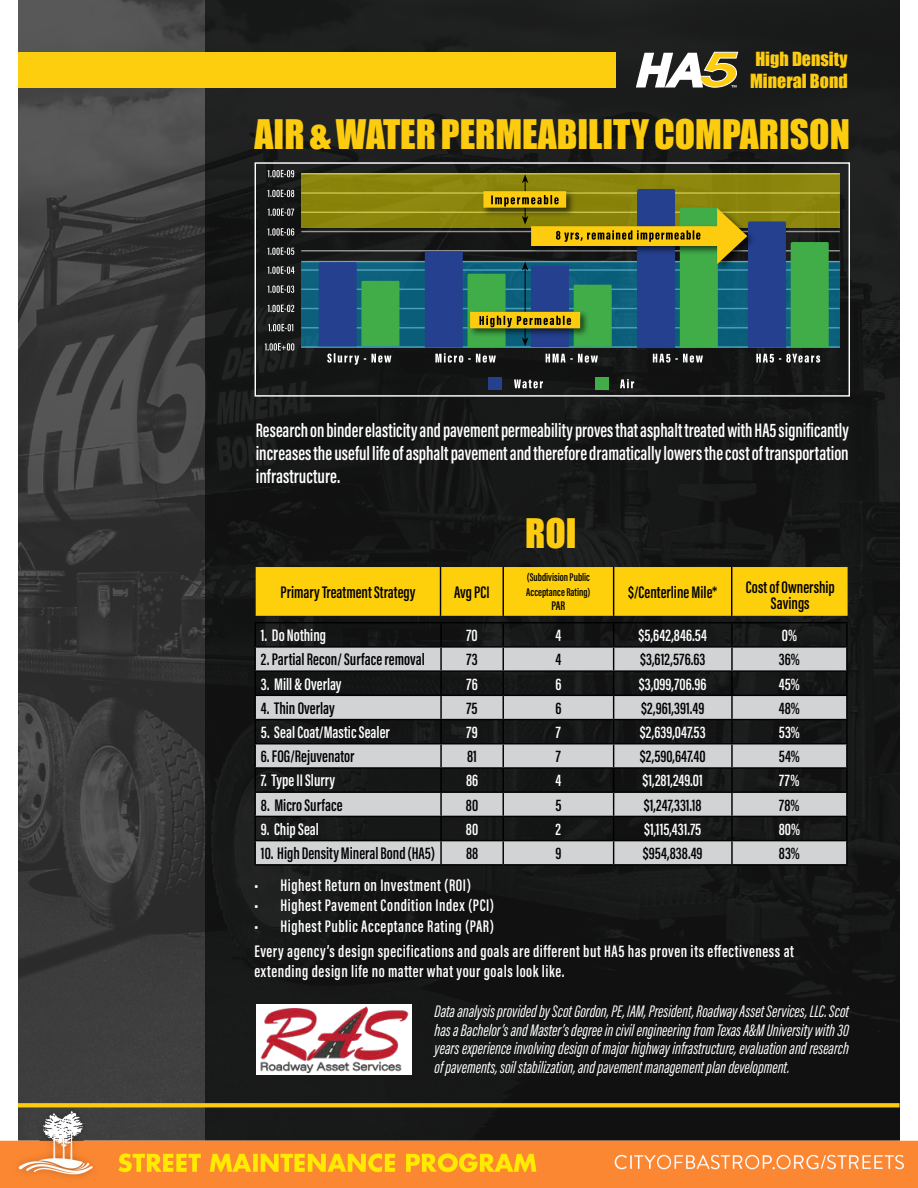
<style>
.page{position:relative;width:918px;height:1188px;background:#fff}
.page>*{position:absolute;margin:0;border:0;box-sizing:border-box;transform-origin:0 0}
.t1{font:37.5px "Impact";color:#fdcc0f}
.t2{font:600 20.1px/23.1px "Acumin Pro Extra Cond";color:#fff;text-align:justify}
.t3{font:17.85px/21.5px "Impact";color:#fdcc0f}
.t4{font:600 17.25px/20.1px "Acumin Pro Extra Cond";letter-spacing:.03em;color:#fff}
.t5{font:17.25px/18.8px "Acumin Variable Concept";color:#fff;text-align:justify}
.t6{font:600 17.25px/15.9px "Acumin Pro Extra Cond";color:#000;text-align:center}
.t7{font:600 17.25px "Acumin Pro Extra Cond";color:#fff}
.t8{font:600 12.9px "Acumin Pro Extra Cond";color:#000}
.t9{font:600 11.55px/14.4px "Acumin Pro Extra Cond";color:#000}
</style>
<div class="page">
<img style="left:0;top:0;width:918px;height:1188px">
<p class="t3" style="left:750px;top:48px;width:99px">High Density<br>Mineral Bond</p>
<p class="t1" style="left:255px;top:106px;width:597px">AIR &amp; WATER PERMEABILITY COMPARISON</p>
<p class="t2" style="left:256px;top:419px;width:595px">Research on binder elasticity and pavement permeability proves that asphalt treated with HA5 significantly increases the useful life of asphalt pavement and therefore dramatically lowers the cost of transportation infrastructure.</p>
<p class="t6" style="left:281px;top:584px;width:136px">Primary Treatment Strategy</p>
<p class="t6" style="left:454px;top:584px;width:37px">Avg PCI</p>
<p class="t1" style="left:525px;top:504px;width:53px">ROI</p>
<p class="t9" style="left:526px;top:570px;width:66px">(Subdivision Public<br>Acceptance Rating)</p>
<p class="t8" style="left:552px;top:598px;width:15px">PAR</p>
<p class="t6" style="left:628px;top:584px;width:91px">$/Centerline Mile*</p>
<p class="t6" style="left:746px;top:579px;width:91px">Cost of Ownership<br>Savings</p>
<p class="t7" style="left:261px;top:625px;width:67px">1. Do Nothing</p>
<p class="t4" style="left:466px;top:625px;width:13px">70</p>
<p class="t4" style="left:556px;top:625px;width:7px">4</p>
<p class="t4" style="left:639px;top:625px;width:70px">$5,642,846.54</p>
<p class="t4" style="left:782px;top:625px;width:17px">0%</p>
<p class="t6" style="left:261px;top:652px;width:165px">2. Partial Recon/ Surface removal</p>
<p class="t6" style="left:467px;top:652px;width:13px">73</p>
<p class="t6" style="left:556px;top:652px;width:7px">4</p>
<p class="t6" style="left:640px;top:652px;width:67px">$3,612,576.63</p>
<p class="t6" style="left:779px;top:652px;width:23px">36%</p>
<p class="t7" style="left:261px;top:673px;width:82px">3. Mill &amp; Overlay</p>
<p class="t4" style="left:467px;top:674px;width:13px">76</p>
<p class="t4" style="left:555px;top:674px;width:8px">6</p>
<p class="t4" style="left:639px;top:674px;width:69px">$3,099,706.96</p>
<p class="t4" style="left:779px;top:674px;width:22px">45%</p>
<p class="t6" style="left:261px;top:700px;width:75px">4. Thin Overlay</p>
<p class="t6" style="left:467px;top:700px;width:13px">75</p>
<p class="t6" style="left:555px;top:700px;width:8px">6</p>
<p class="t6" style="left:641px;top:700px;width:65px">$2,961,391.49</p>
<p class="t6" style="left:779px;top:700px;width:23px">48%</p>
<p class="t7" style="left:261px;top:722px;width:130px">5. Seal Coat/Mastic Sealer</p>
<p class="t4" style="left:466px;top:722px;width:13px">79</p>
<p class="t4" style="left:556px;top:722px;width:7px">7</p>
<p class="t4" style="left:640px;top:722px;width:67px">$2,639,047.53</p>
<p class="t4" style="left:779px;top:722px;width:23px">53%</p>
<p class="t6" style="left:261px;top:748px;width:95px">6. FOG/Rejuvenator</p>
<p class="t6" style="left:467px;top:748px;width:11px">81</p>
<p class="t6" style="left:556px;top:748px;width:7px">7</p>
<p class="t6" style="left:640px;top:748px;width:68px">$2,590,647.40</p>
<p class="t6" style="left:779px;top:748px;width:23px">54%</p>
<p class="t7" style="left:261px;top:770px;width:76px">7. Type II Slurry</p>
<p class="t4" style="left:466px;top:771px;width:14px">86</p>
<p class="t4" style="left:555px;top:771px;width:7px">4</p>
<p class="t4" style="left:643px;top:771px;width:62px">$1,281,249.01</p>
<p class="t4" style="left:779px;top:771px;width:22px">77%</p>
<p class="t6" style="left:261px;top:797px;width:83px">8. Micro Surface</p>
<p class="t6" style="left:466px;top:797px;width:14px">80</p>
<p class="t6" style="left:555px;top:797px;width:8px">5</p>
<p class="t6" style="left:644px;top:797px;width:59px">$1,247,331.18</p>
<p class="t6" style="left:779px;top:797px;width:22px">78%</p>
<p class="t7" style="left:261px;top:819px;width:60px">9. Chip Seal</p>
<p class="t4" style="left:466px;top:819px;width:14px">80</p>
<p class="t4" style="left:556px;top:819px;width:7px">2</p>
<p class="t4" style="left:644px;top:819px;width:59px">$1,115,431.75</p>
<p class="t4" style="left:779px;top:819px;width:23px">80%</p>
<p class="t6" style="left:261px;top:845px;width:176px">10. High Density Mineral Bond (HA5)</p>
<p class="t6" style="left:466px;top:845px;width:14px">88</p>
<p class="t6" style="left:555px;top:845px;width:7px">9</p>
<p class="t6" style="left:643px;top:845px;width:61px">$954,838.49</p>
<p class="t6" style="left:779px;top:845px;width:23px">83%</p>
<p class="t4" style="left:254px;top:875px;width:218px">• Highest Return on Investment (ROI)</p>
<p class="t4" style="left:254px;top:895px;width:241px">• Highest Pavement Condition Index (PCI)</p>
<p class="t4" style="left:254px;top:916px;width:241px">• Highest Public Acceptance Rating (PAR)</p>
<p class="t4" style="left:254px;top:941px;width:541px">Every agency’s design specifications and goals are different but HA5 has proven its effectiveness at extending design life no matter what your goals look like.</p>
<p class="t5" style="left:435px;top:1001px;width:416px">Data analysis provided by Scot Gordon, PE, IAM, President, Roadway Asset Services, LLC. Scot has a Bachelor’s and Master’s degree in civil engineering from Texas A&amp;M University with 30 years experience involving design of major highway infrastructure, evaluation and research of pavements, soil stabilization, and pavement management plan development.</p>
</div>
